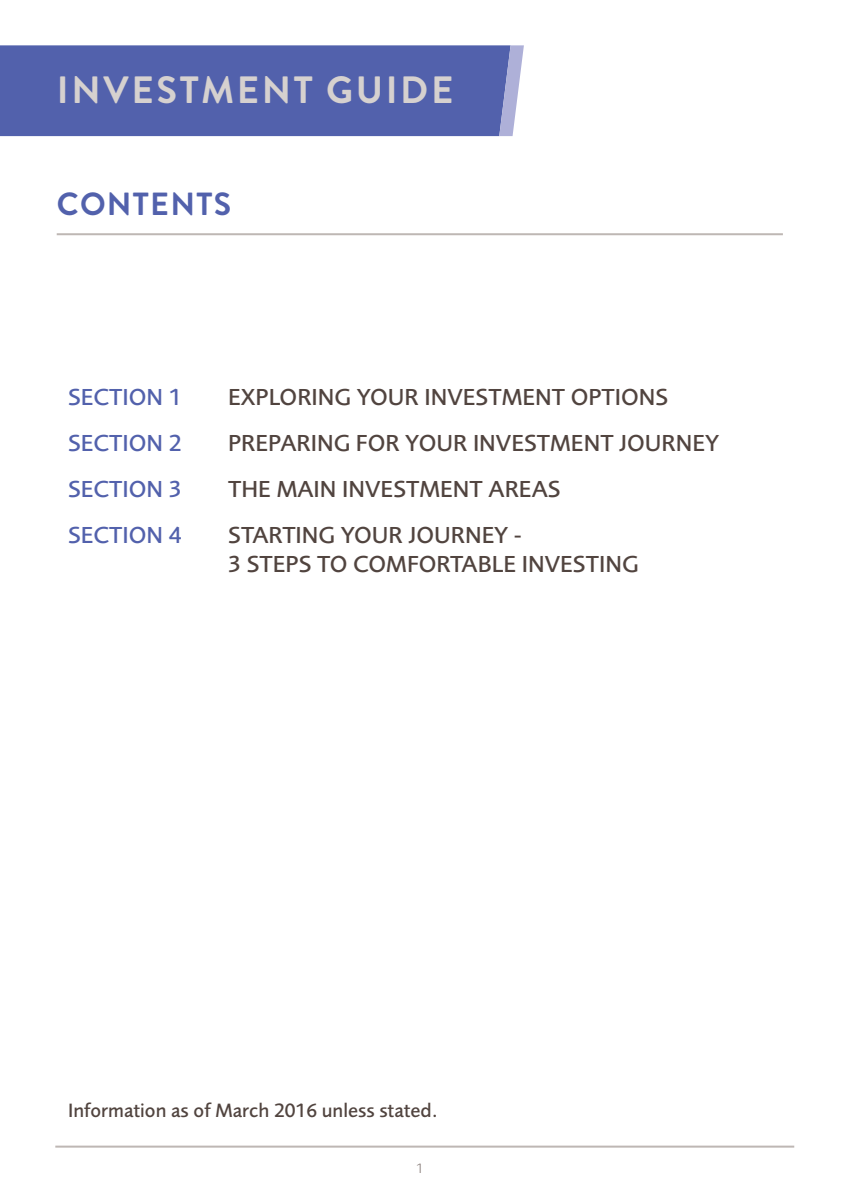
<style>
.page{position:relative;width:851px;height:1191px;background:#fff}
.page>*{position:absolute;margin:0;border:0;box-sizing:border-box;transform-origin:0 0}
.t1{font:700 38px "Brandon Grotesque";letter-spacing:.07em;color:#d6d1cf}
.t2{font:700 32px "Brandon Grotesque";letter-spacing:.04em;color:#5261ac}
.t3{font:500 24px/28.8px "Foundry Sans";color:#51443f}
.t4{font:500 24px "Foundry Sans";color:#5261ac}
.t5{font:500 20px "Foundry Sans";color:#51443f}
.t6{font:300 14px "Foundry Sans";color:#7b6f6b}
</style>
<div class="page">
<hr style="left:55px;top:1145px;width:739px;height:2px;background:#beb7b4">
<svg style="left:364px;top:136px;width:278px;height:100px"></svg>
<div style="left:0;top:45px;width:499px;height:91px;background:#5261ac"></div>
<svg style="left:499px;top:45px;width:25px;height:91px"></svg>
<hr style="left:57px;top:233px;width:725px;height:2px;background:#beb7b4">
<h1 class="t1" style="left:57px;top:64px;width:398px">INVESTMENT GUIDE</h1>
<h2 class="t2" style="left:57px;top:182px;width:176px">CONTENTS</h2>
<p class="t4" style="left:68px;top:384px;width:115px">SECTION 1</p>
<p class="t3" style="left:228px;top:383px;width:441px">EXPLORING YOUR INVESTMENT OPTIONS</p>
<p class="t4" style="left:68px;top:430px;width:115px">SECTION 2</p>
<p class="t3" style="left:228px;top:429px;width:492px">PREPARING FOR YOUR INVESTMENT JOURNEY</p>
<p class="t4" style="left:68px;top:475px;width:115px">SECTION 3</p>
<p class="t3" style="left:228px;top:475px;width:334px">THE MAIN INVESTMENT AREAS</p>
<p class="t4" style="left:68px;top:521px;width:115px">SECTION 4</p>
<p class="t3" style="left:228px;top:521px;width:412px">STARTING YOUR JOURNEY -<br>3 STEPS TO COMFORTABLE INVESTING</p>
<p class="t5" style="left:68px;top:1098px;width:371px">Information as of March 2016 unless stated.</p>
<p class="t6" style="left:416px;top:1160px;width:8px">1</p>
</div>
